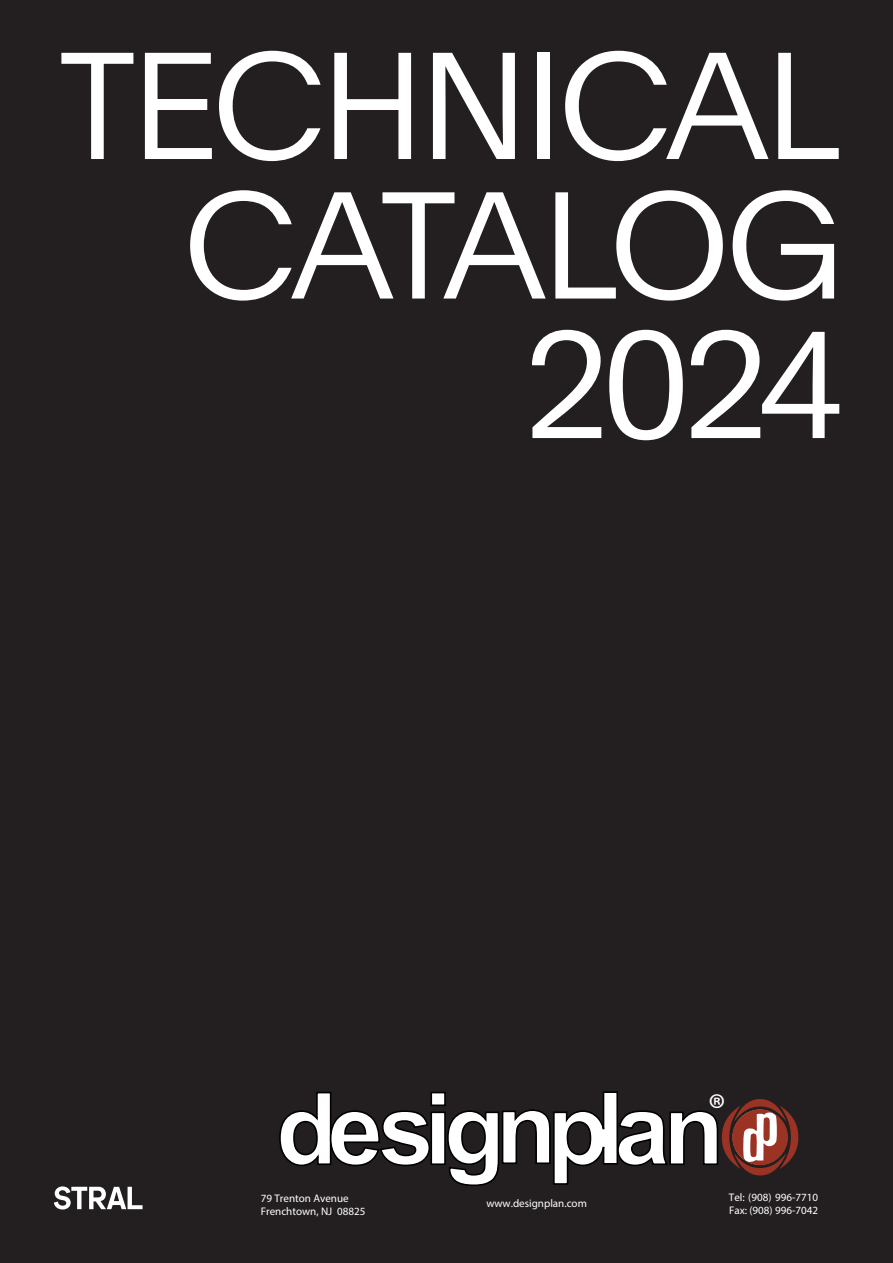
<style>
.page{position:relative;width:893px;height:1263px;background:#231f20}
.page>*{position:absolute;margin:0;border:0;box-sizing:border-box;transform-origin:0 0}
.t1{font:300 148.5px/139.5px "Plain";letter-spacing:-.035em;color:#fff;text-align:right}
.t2{font:42px "Myriad Pro";color:#fff}
.t3{font:11.1px/12.8px "Myriad Pro";color:#fff}
</style>
<div class="page">
<svg style="left:54px;top:1186px;width:89px;height:23px"></svg>
<svg style="left:279px;top:1091px;width:519px;height:95px"></svg>
<p class="t1" style="left:57px;top:29px;width:787px">TECHNICAL<br>CATALOG</p>
<p class="t1" style="left:525px;top:308px;width:319px">2024</p>
<h2 class="t2" style="left:708px;top:1083px;width:19px">®</h2>
<p class="t3" style="left:261px;top:1191px;width:106px">79 Trenton Avenue<br>Frenchtown, NJ 08825</p>
<p class="t3" style="left:729px;top:1190px;width:91px;line-height:13.2px">Tel: (908) 996-7710<br>Fax: (908) 996-7042</p>
<p class="t3" style="left:486px;top:1197px;width:102px">www.designplan.com</p>
</div>
